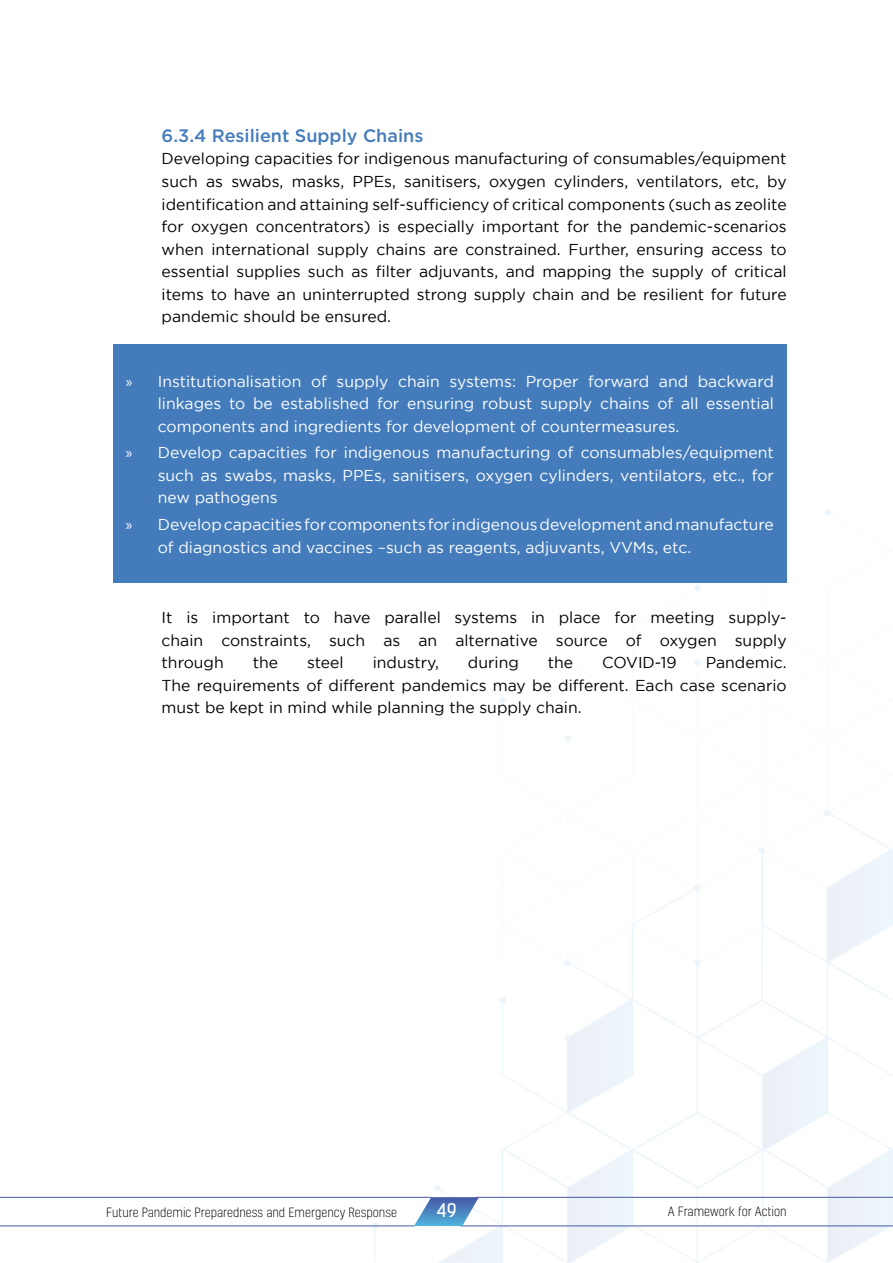
<style>
.page{position:relative;width:893px;height:1263px;background:#fff}
.page>*{position:absolute;margin:0;border:0;box-sizing:border-box;transform-origin:0 0}
.t1{font:500 18px "Gotham";color:#447cbb}
.t2{font:18px "Kelson Sans";color:#fff}
.t3{font:15.75px/22.5px "Gotham";color:#000;text-align:justify}
.t4{font:15.75px/22.5px "Gotham";color:#fff;text-align:justify}
.t5{font:300 12.3px "Kelson";color:#000}
.s1{font-family:"Myriad Pro"}
</style>
<div class="page">
<svg style="left:371px;top:1222px;width:8px;height:40px"></svg>
<hr style="left:0;top:1197px;width:431px;height:1px;background:#455aa7">
<hr style="left:0;top:1226px;width:414px;height:1px;background:#455aa7">
<svg style="left:414px;top:509px;width:479px;height:754px"></svg>
<div style="left:113px;top:344px;width:674px;height:239px;background:#447cbb"></div>
<p class="t1" style="left:162px;top:124px;width:263px">6.3.4 Resilient Supply Chains</p>
<p class="t3" style="left:162px;top:147px;width:627px">Developing capacities for indigenous manufacturing of consumables/equipment such as swabs, masks, PPEs, sanitisers, oxygen cylinders, ventilators, etc, by identification and attaining self-sufficiency of critical components (such as zeolite for oxygen concentrators) is especially important for the pandemic-scenarios when international supply chains are constrained. Further, ensuring access to essential supplies such as filter adjuvants, and mapping the supply of critical items to have an uninterrupted strong supply chain and be resilient for future pandemic should be ensured.</p>
<p class="t4" style="left:158px;top:369px;width:618px;text-indent:-32px"><span class="s1">»</span> Institutionalisation of supply chain systems: Proper forward and backward linkages to be established for ensuring robust supply chains of all essential components and ingredients for development of countermeasures.</p>
<p class="t4" style="left:158px;top:441px;width:618px;text-indent:-32px"><span class="s1">»</span> Develop capacities for indigenous manufacturing of consumables/equipment such as swabs, masks, PPEs, sanitisers, oxygen cylinders, ventilators, etc., for new pathogens</p>
<p class="t4" style="left:158px;top:513px;width:618px;text-indent:-32px"><span class="s1">»</span> Develop capacities for components for indigenous development and manufacture of diagnostics and vaccines –such as reagents, adjuvants, VVMs, etc.</p>
<p class="t3" style="left:162px;top:606px;width:627px">It is important to have parallel systems in place for meeting supply&shy;chain constraints, such as an alternative source of oxygen supply through</p>
<p class="t3" style="left:162px;top:651px;width:627px;text-indent:544px">Pandemic.<br>The requirements of different pandemics may be different. Each case scenario must be kept in mind while planning the supply chain.</p>
<p class="t3" style="left:253px;top:651px;width:27px">the</p>
<p class="t3" style="left:307px;top:651px;width:38px">steel</p>
<p class="t3" style="left:373px;top:651px;width:68px">industry,</p>
<p class="t3" style="left:468px;top:651px;width:52px">during</p>
<p class="t3" style="left:548px;top:651px;width:27px">the</p>
<p class="t3" style="left:602px;top:651px;width:76px">COVID-19</p>
<p class="t5" style="left:106px;top:1204px;width:292px">Future Pandemic Preparedness and Emergency Response</p>
<p class="t2" style="left:437px;top:1199px;width:21px">49</p>
<p class="t5" style="left:668px;top:1204px;width:120px">A Framework for Action</p>
</div>
